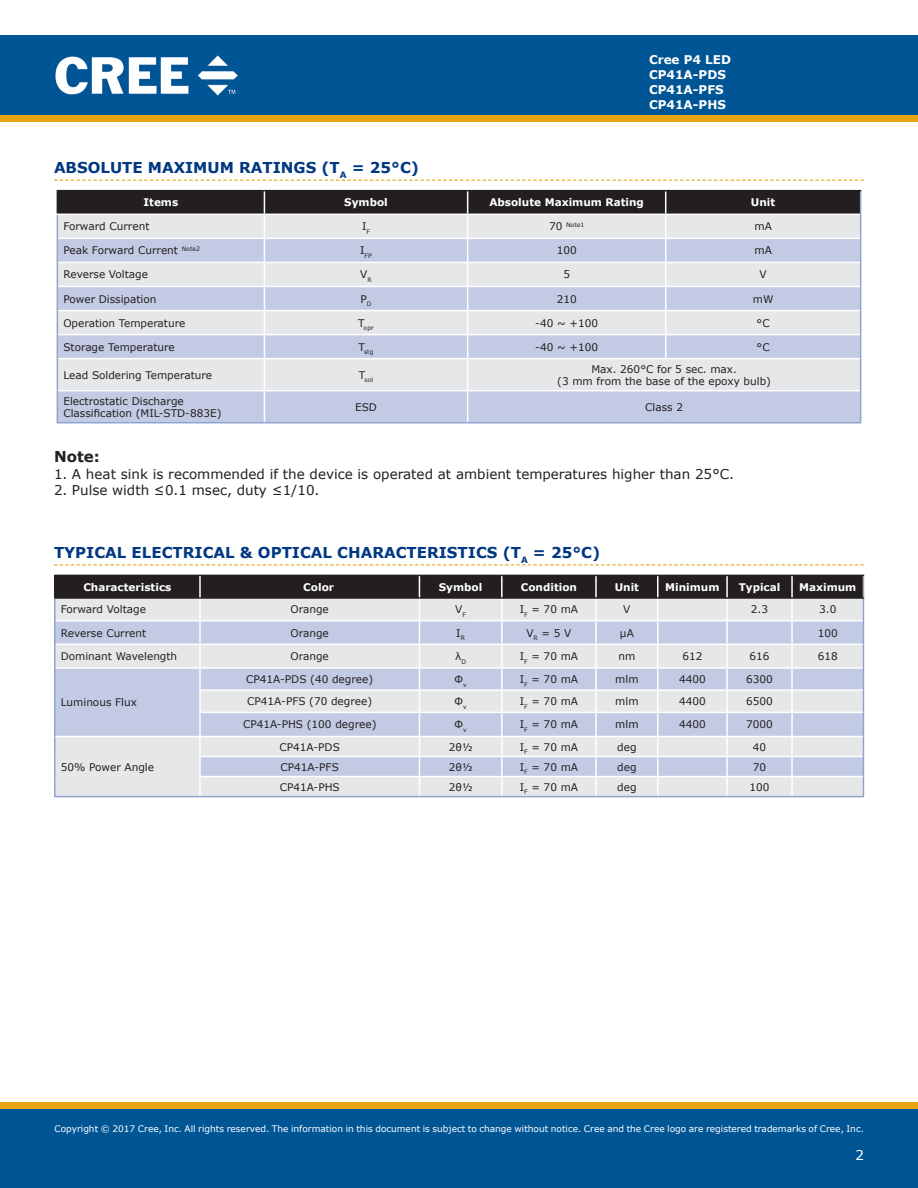
<style>
.page{position:relative;width:918px;height:1188px;background:#fff}
.page>*{position:absolute;margin:0;border:0;box-sizing:border-box;transform-origin:0 0}
.Section_heading_with{font:700 15px "Verdana";color:#003882}
.t1{font:700 15px "Verdana";color:#231f20}
.t2{font:13.5px "Verdana";color:#231f20}
.t3{font:13.5px "Verdana";color:#fff}
.t4{font:700 12px "Verdana";color:#fff}
.t5{font:10.5px/12px "Verdana";color:#231f20;text-align:center}
.t6{font:700 10.5px "Verdana";color:#fff}
.t7{font:9px "Verdana";color:#fff}
.t8{font:6.15px "Verdana";color:#231f20}
.s1{font-size:10.5px}
</style>
<div class="page">
<div style="left:0;top:115px;width:918px;height:7px;background:#e7a512"></div>
<div style="left:0;top:35px;width:918px;height:80px;background:#005595"></div>
<img style="left:56px;top:55px;width:181px;height:41px">
<div style="left:0;top:1108px;width:918px;height:80px;background:#005595"></div>
<div style="left:0;top:1102px;width:918px;height:6px;background:#e7a512"></div>
<svg style="left:54px;top:180px;width:810px;height:1px"></svg>
<svg style="left:54px;top:564px;width:810px;height:1px"></svg>
<svg style="left:58px;top:359px;width:802px;height:63px;background:#d5d9e6"></svg>
<hr style="left:57px;top:190px;width:207px;height:1px;background:#231f20">
<hr style="left:264px;top:190px;width:204px;height:1px;background:#231f20">
<hr style="left:468px;top:190px;width:198px;height:1px;background:#231f20">
<hr style="left:264px;top:359px;width:1px;height:31px;background:#fff">
<hr style="left:58px;top:390px;width:206px;height:1px;background:#fff">
<hr style="left:264px;top:390px;width:204px;height:1px;background:#fff">
<hr style="left:264px;top:391px;width:1px;height:31px;background:#fff">
<hr style="left:468px;top:390px;width:198px;height:1px;background:#fff">
<hr style="left:666px;top:390px;width:194px;height:1px;background:#fff">
<hr style="left:57px;top:359px;width:1px;height:32px;background:#90a3ce">
<hr style="left:860px;top:359px;width:1px;height:32px;background:#90a3ce">
<hr style="left:57px;top:391px;width:1px;height:31px;background:#90a3ce">
<hr style="left:860px;top:391px;width:1px;height:31px;background:#90a3ce">
<hr style="left:57px;top:422px;width:207px;height:1px;background:#90a3ce">
<hr style="left:264px;top:422px;width:204px;height:1px;background:#90a3ce">
<hr style="left:468px;top:422px;width:198px;height:1px;background:#90a3ce">
<hr style="left:666px;top:422px;width:195px;height:1px;background:#90a3ce">
<hr style="left:467px;top:359px;width:1px;height:31px;background:#fff">
<hr style="left:467px;top:391px;width:1px;height:31px;background:#fff">
<hr style="left:666px;top:190px;width:195px;height:1px;background:#231f20">
<svg style="left:57px;top:191px;width:804px;height:168px;background:#bfc2cd"></svg>
<hr style="left:54px;top:796px;width:146px;height:1px;background:#90a3ce">
<hr style="left:200px;top:796px;width:219px;height:1px;background:#90a3ce">
<hr style="left:419px;top:796px;width:83px;height:1px;background:#90a3ce">
<hr style="left:502px;top:796px;width:94px;height:1px;background:#90a3ce">
<hr style="left:596px;top:796px;width:62px;height:1px;background:#90a3ce">
<hr style="left:658px;top:796px;width:69px;height:1px;background:#90a3ce">
<hr style="left:727px;top:796px;width:65px;height:1px;background:#90a3ce">
<hr style="left:792px;top:796px;width:72px;height:1px;background:#90a3ce">
<svg style="left:54px;top:575px;width:810px;height:221px;background:#c5c8d2"></svg>
<p class="t4" style="left:649px;top:51px;width:83px">Cree P4 LED</p>
<p class="t4" style="left:649px;top:66px;width:78px">CP41A-PDS</p>
<p class="t4" style="left:649px;top:81px;width:76px">CP41A-PFS</p>
<p class="t4" style="left:649px;top:96px;width:78px">CP41A-PHS</p>
<p class="Section_heading_with" style="left:54px;top:157px;width:367px">ABSOLUTE MAXIMUM RATINGS (T<sub>A</sub> = 25°C)</p>
<p class="t6" style="left:143px;top:195px;width:36px">Items</p>
<p class="t6" style="left:344px;top:195px;width:45px">Symbol</p>
<p class="t6" style="left:489px;top:195px;width:156px">Absolute Maximum Rating</p>
<p class="t6" style="left:751px;top:195px;width:26px">Unit</p>
<p class="t5" style="left:63px;top:220px;width:88px">Forward Current</p>
<p class="t5" style="left:362px;top:220px;width:9px">I<sub>F</sub></p>
<p class="t8" style="left:549px;top:220px;width:37px"><span class="s1">70</span> Note1</p>
<p class="t5" style="left:754px;top:220px;width:19px">mA</p>
<p class="t5" style="left:63px;top:244px;width:138px">Peak Forward Current <sup>Note2</sup></p>
<p class="t8" style="left:360px;top:251px;width:13px"><sup>I</sup>FP</p>
<p class="t5" style="left:557px;top:244px;width:22px">100</p>
<p class="t5" style="left:754px;top:244px;width:19px">mA</p>
<p class="t5" style="left:63px;top:269px;width:86px">Reverse Voltage</p>
<p class="t5" style="left:360px;top:269px;width:13px">V<sub>R</sub></p>
<p class="t5" style="left:563px;top:269px;width:8px">5</p>
<p class="t5" style="left:760px;top:269px;width:9px">V</p>
<p class="t5" style="left:63px;top:293px;width:95px">Power Dissipation</p>
<p class="t5" style="left:361px;top:293px;width:13px">P<sub>D</sub></p>
<p class="t5" style="left:557px;top:293px;width:22px">210</p>
<p class="t5" style="left:753px;top:293px;width:22px">mW</p>
<p class="t5" style="left:63px;top:317px;width:124px">Operation Temperature</p>
<p class="t8" style="left:358px;top:324px;width:17px"><sup>T</sup>opr</p>
<p class="t5" style="left:535px;top:317px;width:64px">-40 ~ +100</p>
<p class="t5" style="left:757px;top:317px;width:15px">°C</p>
<p class="t5" style="left:63px;top:341px;width:113px">Storage Temperature</p>
<p class="t8" style="left:359px;top:348px;width:16px"><sup>T</sup>stg</p>
<p class="t5" style="left:535px;top:341px;width:64px">-40 ~ +100</p>
<p class="t5" style="left:757px;top:341px;width:15px">°C</p>
<p class="t5" style="left:63px;top:369px;width:150px">Lead Soldering Temperature</p>
<p class="t8" style="left:359px;top:376px;width:16px"><sup>T</sup>sol</p>
<p class="t5" style="left:557px;top:363px;width:215px">Max. 260°C for 5 sec. max.<br>(3 mm from the base of the epoxy bulb)</p>
<p class="t5" style="left:63px;top:395px;width:122px">Electrostatic Discharge</p>
<p class="t5" style="left:63px;top:407px;width:160px">Classification (MIL-STD-883E)</p>
<p class="t5" style="left:355px;top:401px;width:23px">ESD</p>
<p class="t5" style="left:645px;top:401px;width:39px">Class 2</p>
<p class="t1" style="left:54px;top:446px;width:47px">Note:</p>
<p class="t2" style="left:54px;top:464px;width:682px">1. A heat sink is recommended if the device is operated at ambient temperatures higher than 25°C.</p>
<p class="t2" style="left:54px;top:481px;width:267px">2. Pulse width ≤0.1 msec, duty ≤1/10.</p>
<p class="Section_heading_with" style="left:54px;top:542px;width:548px">TYPICAL ELECTRICAL &amp; OPTICAL CHARACTERISTICS (T<sub>A</sub> = 25°C)</p>
<p class="t6" style="left:83px;top:579px;width:90px">Characteristics</p>
<p class="t6" style="left:303px;top:579px;width:32px">Color</p>
<p class="t6" style="left:439px;top:579px;width:45px">Symbol</p>
<p class="t6" style="left:521px;top:579px;width:58px">Condition</p>
<p class="t6" style="left:615px;top:579px;width:26px">Unit</p>
<p class="t6" style="left:665px;top:579px;width:56px">Minimum</p>
<p class="t6" style="left:739px;top:579px;width:43px">Typical</p>
<p class="t6" style="left:799px;top:579px;width:59px">Maximum</p>
<p class="t5" style="left:61px;top:603px;width:87px">Forward Voltage</p>
<p class="t5" style="left:291px;top:603px;width:40px">Orange</p>
<p class="t5" style="left:455px;top:603px;width:12px">V<sub>F</sub></p>
<p class="t5" style="left:520px;top:603px;width:60px">I<sub>F</sub> = 70 mA</p>
<p class="t5" style="left:623px;top:603px;width:9px">V</p>
<p class="t5" style="left:751px;top:603px;width:19px">2.3</p>
<p class="t5" style="left:819px;top:603px;width:19px">3.0</p>
<p class="t5" style="left:61px;top:627px;width:87px">Reverse Current</p>
<p class="t5" style="left:291px;top:627px;width:40px">Orange</p>
<p class="t5" style="left:456px;top:627px;width:10px">I<sub>R</sub></p>
<p class="t5" style="left:526px;top:627px;width:46px">V<sub>R</sub> = 5 V</p>
<p class="t5" style="left:620px;top:627px;width:15px">μA</p>
<p class="t5" style="left:818px;top:627px;width:22px">100</p>
<p class="t5" style="left:61px;top:650px;width:118px">Dominant Wavelength</p>
<p class="t5" style="left:291px;top:650px;width:40px">Orange</p>
<p class="t5" style="left:455px;top:650px;width:12px">λ<sub>D</sub></p>
<p class="t5" style="left:520px;top:650px;width:60px">I<sub>F</sub> = 70 mA</p>
<p class="t5" style="left:618px;top:650px;width:18px">nm</p>
<p class="t5" style="left:682px;top:650px;width:22px">612</p>
<p class="t5" style="left:750px;top:650px;width:22px">616</p>
<p class="t5" style="left:818px;top:650px;width:22px">618</p>
<p class="t5" style="left:61px;top:696px;width:78px">Luminous Flux</p>
<p class="t5" style="left:246px;top:673px;width:128px">CP41A-PDS (40 degree)</p>
<p class="t5" style="left:455px;top:673px;width:14px">Φ<sub>v</sub></p>
<p class="t5" style="left:520px;top:673px;width:60px">I<sub>F</sub> = 70 mA</p>
<p class="t5" style="left:615px;top:673px;width:25px">mlm</p>
<p class="t5" style="left:679px;top:673px;width:28px">4400</p>
<p class="t5" style="left:746px;top:673px;width:28px">6300</p>
<p class="t5" style="left:247px;top:695px;width:126px">CP41A-PFS (70 degree)</p>
<p class="t5" style="left:455px;top:695px;width:14px">Φ<sub>v</sub></p>
<p class="t5" style="left:520px;top:695px;width:60px">I<sub>F</sub> = 70 mA</p>
<p class="t5" style="left:615px;top:695px;width:25px">mlm</p>
<p class="t5" style="left:679px;top:695px;width:28px">4400</p>
<p class="t5" style="left:746px;top:695px;width:28px">6500</p>
<p class="t5" style="left:243px;top:719px;width:135px">CP41A-PHS (100 degree)</p>
<p class="t5" style="left:455px;top:719px;width:14px">Φ<sub>v</sub></p>
<p class="t5" style="left:520px;top:719px;width:60px">I<sub>F</sub> = 70 mA</p>
<p class="t5" style="left:615px;top:719px;width:25px">mlm</p>
<p class="t5" style="left:679px;top:719px;width:28px">4400</p>
<p class="t5" style="left:746px;top:719px;width:28px">7000</p>
<p class="t5" style="left:61px;top:761px;width:95px">50% Power Angle</p>
<p class="t5" style="left:280px;top:741px;width:62px">CP41A-PDS</p>
<p class="t5" style="left:449px;top:741px;width:25px">2θ½</p>
<p class="t5" style="left:520px;top:741px;width:60px">I<sub>F</sub> = 70 mA</p>
<p class="t5" style="left:617px;top:741px;width:21px">deg</p>
<p class="t5" style="left:753px;top:741px;width:15px">40</p>
<p class="t5" style="left:281px;top:761px;width:60px">CP41A-PFS</p>
<p class="t5" style="left:449px;top:761px;width:25px">2θ½</p>
<p class="t5" style="left:520px;top:761px;width:60px">I<sub>F</sub> = 70 mA</p>
<p class="t5" style="left:617px;top:761px;width:21px">deg</p>
<p class="t5" style="left:753px;top:761px;width:15px">70</p>
<p class="t5" style="left:280px;top:781px;width:62px">CP41A-PHS</p>
<p class="t5" style="left:449px;top:781px;width:25px">2θ½</p>
<p class="t5" style="left:520px;top:781px;width:60px">I<sub>F</sub> = 70 mA</p>
<p class="t5" style="left:617px;top:781px;width:21px">deg</p>
<p class="t5" style="left:750px;top:781px;width:22px">100</p>
<p class="t7" style="left:54px;top:1123px;width:811px">Copyright © 2017 Cree, Inc. All rights reserved. The information in this document is subject to change without notice. Cree and the Cree logo are registered trademarks of Cree, Inc.</p>
<p class="t7" style="left:54px;top:1125px;width:58px">of Cree, Inc.</p>
<p class="t3" style="left:855px;top:1146px;width:10px">2</p>
</div>
